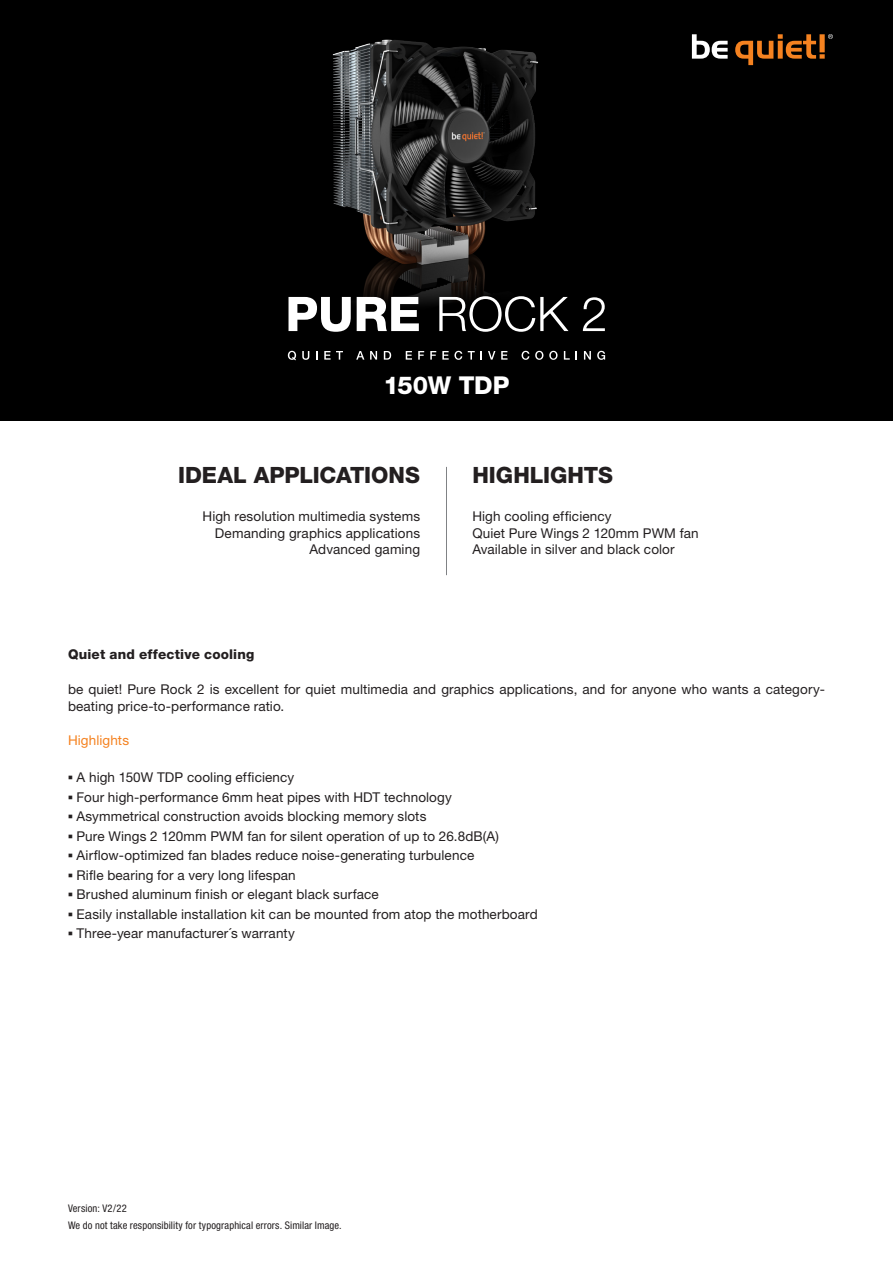
<style>
.page{position:relative;width:893px;height:1263px;background:#fff}
.page>*{position:absolute;margin:0;border:0;box-sizing:border-box;transform-origin:0 0}
.t1{font:800 24.6px "Helvetica Neue LT Pro";letter-spacing:-.01em;color:#fff}
.t2{font:800 22.5px "Helvetica Neue LT Pro";color:#231f20}
.t3{font:13.5px/16.5px "Helvetica Neue LT Pro";letter-spacing:.01em;color:#231f20;text-align:right}
.t4{font:800 13.5px "Helvetica Neue LT Pro";letter-spacing:.015em;color:#231f20}
.t5{font:13.5px "Helvetica Neue LT Pro";letter-spacing:.01em;color:#f58220}
.t6{font:condensed 10.5px "Helvetica Neue LT Pro";letter-spacing:.015em;color:#231f20}
.s1{font-family:"Franklin Gothic";font-weight:500}
</style>
<div class="page">
<div style="left:0;top:0;width:893px;height:421px;background:#000"></div>
<img style="left:289px;top:39px;width:250px;height:276px">
<hr style="left:446px;top:467px;width:1px;height:108px;background:#808285">
<svg style="left:692px;top:34px;width:36px;height:25px"></svg>
<svg style="left:735px;top:34px;width:98px;height:31px"></svg>
<svg style="left:288px;top:297px;width:63px;height:35px"></svg>
<svg style="left:357px;top:297px;width:62px;height:34px"></svg>
<svg style="left:439px;top:296px;width:129px;height:36px"></svg>
<svg style="left:583px;top:297px;width:22px;height:34px"></svg>
<svg style="left:288px;top:351px;width:8px;height:9px"></svg>
<svg style="left:302px;top:351px;width:7px;height:9px"></svg>
<svg style="left:316px;top:351px;width:2px;height:9px"></svg>
<svg style="left:324px;top:351px;width:19px;height:9px"></svg>
<svg style="left:356px;top:351px;width:8px;height:9px"></svg>
<svg style="left:370px;top:351px;width:7px;height:9px"></svg>
<svg style="left:384px;top:351px;width:7px;height:9px"></svg>
<svg style="left:406px;top:351px;width:6px;height:9px"></svg>
<svg style="left:418px;top:351px;width:6px;height:9px"></svg>
<svg style="left:430px;top:351px;width:6px;height:9px"></svg>
<svg style="left:442px;top:351px;width:20px;height:9px"></svg>
<svg style="left:468px;top:351px;width:7px;height:9px"></svg>
<svg style="left:488px;top:351px;width:7px;height:9px"></svg>
<svg style="left:501px;top:351px;width:6px;height:9px"></svg>
<svg style="left:522px;top:351px;width:7px;height:9px"></svg>
<svg style="left:535px;top:351px;width:8px;height:9px"></svg>
<svg style="left:549px;top:351px;width:9px;height:9px"></svg>
<svg style="left:564px;top:351px;width:6px;height:9px"></svg>
<svg style="left:584px;top:351px;width:7px;height:9px"></svg>
<svg style="left:597px;top:351px;width:8px;height:9px"></svg>
<p class="t1" style="left:384px;top:370px;width:127px">150W TDP</p>
<p class="t2" style="left:178px;top:462px;width:244px">IDEAL APPLICATIONS</p>
<p class="t2" style="left:472px;top:462px;width:142px">HIGHLIGHTS</p>
<p class="t3" style="left:203px;top:508px;width:219px">High resolution multimedia systems<br>Demanding graphics applications<br>Advanced gaming</p>
<p class="t3" style="left:472px;top:508px;width:141px">High cooling efficiency</p>
<p class="t3" style="left:472px;top:524px;width:228px">Quiet Pure Wings 2 120mm PWM fan</p>
<p class="t3" style="left:472px;top:541px;width:204px">Available in silver and black color</p>
<p class="t4" style="left:68px;top:646px;width:188px">Quiet and effective cooling</p>
<p class="t3" style="left:68px;top:680px;width:758px;line-height:17.2px;text-align:left">be quiet! Pure Rock 2 is excellent for quiet multimedia and graphics applications, and for anyone who wants a category&shy;beating price-to-performance ratio.</p>
<p class="t5" style="left:68px;top:732px;width:63px">Highlights</p>
<p class="t3" style="left:68px;top:769px;width:228px"><span class="s1">▪</span> A high 150W TDP cooling efficiency</p>
<p class="t3" style="left:68px;top:788px;width:385px"><span class="s1">▪</span> Four high-performance 6mm heat pipes with HDT technology</p>
<p class="t3" style="left:68px;top:808px;width:360px"><span class="s1">▪</span> Asymmetrical construction avoids blocking memory slots</p>
<p class="t3" style="left:68px;top:827px;width:432px"><span class="s1">▪</span> Pure Wings 2 120mm PWM fan for silent operation of up to 26.8dB(A)</p>
<p class="t3" style="left:68px;top:847px;width:408px"><span class="s1">▪</span> Airflow-optimized fan blades reduce noise-generating turbulence</p>
<p class="t3" style="left:68px;top:866px;width:229px"><span class="s1">▪</span> Rifle bearing for a very long lifespan</p>
<p class="t3" style="left:68px;top:886px;width:312px"><span class="s1">▪</span> Brushed aluminum finish or elegant black surface</p>
<p class="t3" style="left:68px;top:905px;width:471px"><span class="s1">▪</span> Easily installable installation kit can be mounted from atop the motherboard</p>
<p class="t3" style="left:68px;top:925px;width:228px"><span class="s1">▪</span> Three-year manufacturer´s warranty</p>
<p class="t6" style="left:68px;top:1202px;width:60px">Version: V2/22</p>
<p class="t6" style="left:68px;top:1219px;width:275px">We do not take responsibility for typographical errors. Similar Image.</p>
</div>
